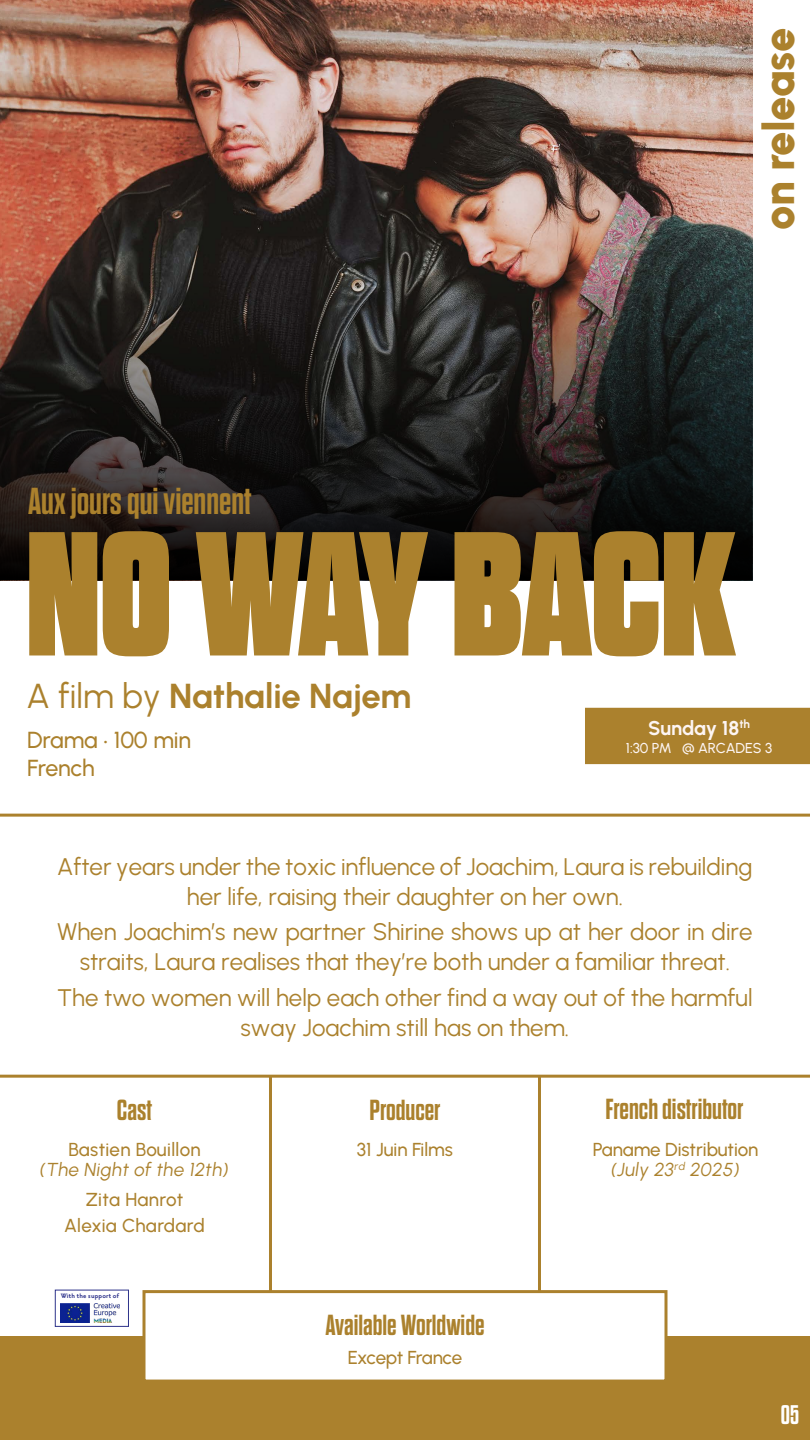
<style>
.page{position:relative;width:810px;height:1440px;background:#fff}
.page>*{position:absolute;margin:0;border:0;box-sizing:border-box;transform-origin:0 0}
.t1{font:800 176.25px "Dharma Gothic E";letter-spacing:-.005em;color:#ab812d}
.t2{font:900 43.5px "Urbanist";letter-spacing:-.01em;color:#ab812d}
.t3{font:700 37.5px "Dharma Gothic E";color:#ab812d}
.t4{font:700 34.65px "Urbanist";letter-spacing:-.005em;color:#ab812d}
.t5{font:700 29.03px "Dharma Gothic E";color:#ab812d}
.t6{font:700 26.92px "Dharma Gothic E";color:#fff}
.t7{font:24px/30px "Urbanist";color:#ab812d;text-align:center}
.t8{font:500 23.17px/27.8px "Urbanist";letter-spacing:-.01em;color:#ab812d}
.t9{font:700 19.95px "Urbanist";letter-spacing:-.01em;color:#fdf5f3}
.t10{font:500 18.75px/20.5px "Urbanist";color:#ab812d;text-align:center}
.t11{font:italic 18.75px "Urbanist";letter-spacing:.02em;color:#ab812d}
.t12{font:500 18.75px "Urbanist";letter-spacing:-.02em;color:#ab812d}
.t13{font:500 14.33px "Urbanist";letter-spacing:-.01em;color:#fdf5f3}
.t14{font:700 8.02px "Priori Sans OT";letter-spacing:.02em;color:#2e338b}
.s1{font-weight:400}
.s2{font-weight:400;font-style:italic}
</style>
<div class="page">
<img style="left:0;top:0;width:753px;height:272px">
<hr style="left:0;top:814px;width:810px;height:3px;background:#ab812d">
<div style="left:0;top:1336px;width:810px;height:104px;background:#ab812d"></div>
<hr style="left:0;top:1075px;width:810px;height:3px;background:#ab812d">
<hr style="left:269px;top:1076px;width:3px;height:217px;background:#ab812d">
<hr style="left:538px;top:1076px;width:3px;height:217px;background:#ab812d">
<svg style="left:0;top:272px;width:753px;height:308px;background:#201d1c"></svg>
<img style="left:61px;top:1304px;width:58px;height:19px">
<div style="left:55px;top:1290px;width:74px;height:37px;border:1px solid #2e338b"></div>
<div style="left:142px;top:1290px;width:526px;height:93px;background:#fff;border:3px solid #ab812d"></div>
<div style="left:585px;top:708px;width:225px;height:56px;background:#ab812d"></div>
<h2 class="t2" style="left:748px;top:230px;width:204px;rotate:-90deg">on release</h2>
<h3 class="t3" style="left:28px;top:482px;width:225px">Aux jours qui viennent</h3>
<h1 class="t1" style="left:26px;top:502px;width:711px">NO WAY BACK</h1>
<h3 class="t4" style="left:27px;top:672px;width:386px"><span class="s1">A film by</span> Nathalie Najem</h3>
<p class="t8" style="left:27px;top:726px;width:166px">Drama <sup>.</sup> 100 min<br>French</p>
<p class="t9" style="left:648px;top:714px;width:103px">Sunday 18<sup>th</sup></p>
<p class="t13" style="left:626px;top:739px;width:148px">1:30 PM @ ARCADES 3</p>
<p class="t7" style="left:57px;top:851px;width:697px">After years under the toxic influence of Joachim, Laura is rebuilding her life, raising their daughter on her own.</p>
<p class="t7" style="left:57px;top:916px;width:697px">When Joachim’s new partner Shirine shows up at her door in dire straits, Laura realises that they’re both under a familiar threat.</p>
<p class="t7" style="left:57px;top:982px;width:697px">The two women will help each other find a way out of the harmful sway Joachim still has on them.</p>
<p class="t5" style="left:117px;top:1095px;width:37px">Cast</p>
<p class="t5" style="left:370px;top:1095px;width:72px">Producer</p>
<p class="t10" style="left:68px;top:1139px;width:134px">Bastien Bouillon</p>
<p class="t11" style="left:40px;top:1158px;width:191px">(The Night of the 12th)</p>
<p class="t10" style="left:64px;top:1185px;width:142px;line-height:26.2px">Zita Hanrot<br>Alexia Chardard</p>
<p class="t10" style="left:357px;top:1139px;width:98px">31 Juin Films</p>
<p class="t14" style="left:61px;top:1292px;width:60px">With the support of</p>
<p class="t5" style="left:325px;top:1310px;width:161px">Available Worldwide</p>
<p class="t12" style="left:348px;top:1345px;width:116px">Except France</p>
<p class="t5" style="left:606px;top:1095px;width:139px">French distributor</p>
<p class="t10" style="left:593px;top:1139px;width:167px">Paname Distribution <span class="s2">(July 23</span><sup>rd</sup> <span class="s2">2025)</span></p>
<p class="t6" style="left:781px;top:1401px;width:20px">05</p>
</div>
